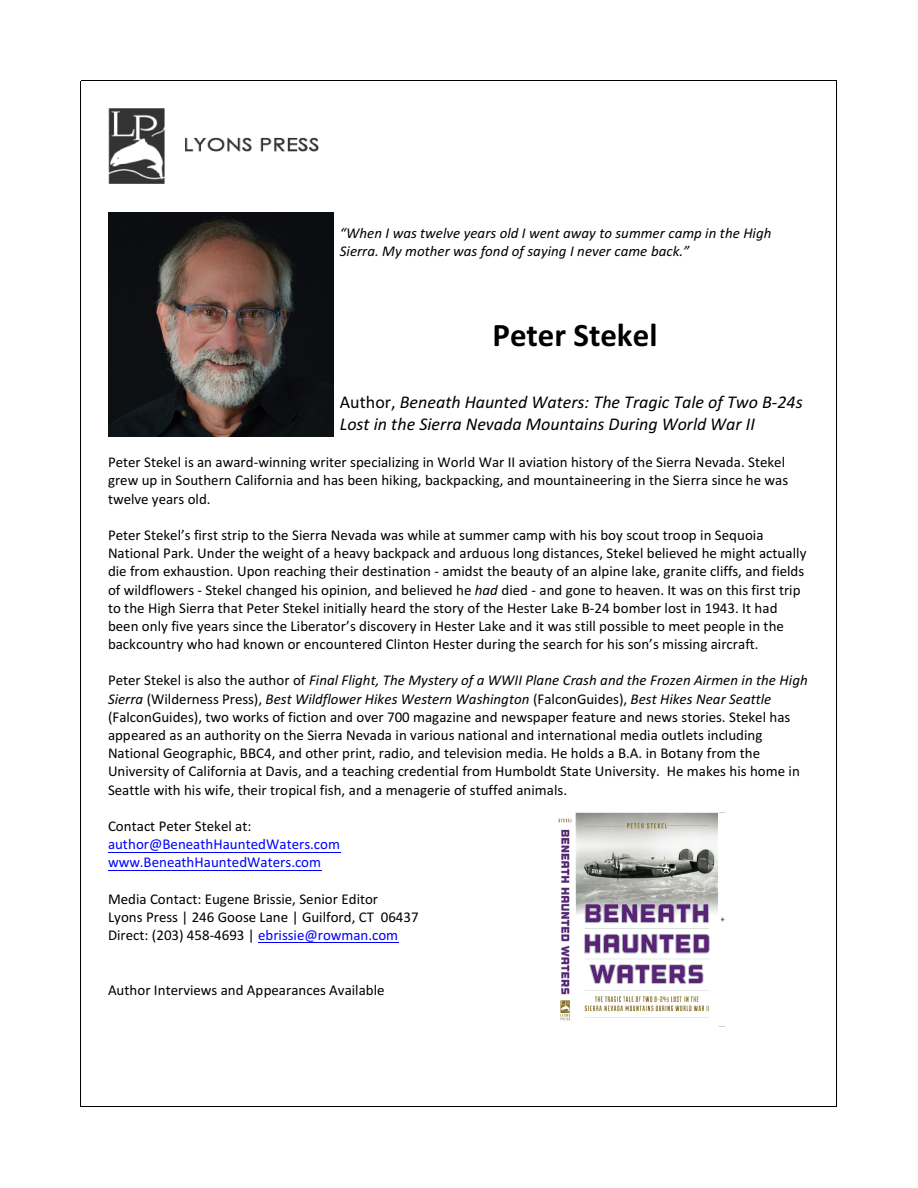
<style>
.page{position:relative;width:918px;height:1188px;background:#fff}
.page>*{position:absolute;margin:0;border:0;box-sizing:border-box;transform-origin:0 0}
.t1{font:700 33px "Calibri";color:#000}
.t2{font:italic 18px/21.9px "Calibri";color:#000}
.t3{font:15px/18.1px "Calibri";color:#000}
.t4{font:italic 15px/18.1px "Calibri";color:#000}
.t5{font:15px/18.1px "Calibri";color:#00f}
.s1{font-style:normal}
.s2{font-style:italic}
.s3{color:#00f}
</style>
<div class="page">
<hr style="left:108px;top:852px;width:232px;height:1px;background:#00f">
<hr style="left:108px;top:870px;width:213px;height:1px;background:#00f">
<hr style="left:258px;top:942px;width:140px;height:1px;background:#00f">
<img style="left:108px;top:108px;width:210px;height:75px">
<img style="left:108px;top:212px;width:225px;height:224px">
<img style="left:558px;top:812px;width:167px;height:215px">
<p class="t4" style="left:340px;top:225px;width:433px">“When I was twelve years old I went away to summer camp in the High<br>Sierra. My mother was fond of saying I never came back.”</p>
<h1 class="t1" style="left:492px;top:321px;width:166px">Peter Stekel</h1>
<p class="t2" style="left:340px;top:393px;width:464px"><span class="s1">Author,</span> Beneath Haunted Waters: The Tragic Tale of Two B-24s<br>Lost in the Sierra Nevada Mountains During World War II</p>
<p class="t3" style="left:108px;top:454px;width:682px">Peter Stekel is an award-winning writer specializing in World War II aviation history of the Sierra Nevada. Stekel grew up in Southern California and has been hiking, backpacking, and mountaineering in the Sierra since he was twelve years old.</p>
<p class="t3" style="left:108px;top:527px;width:700px">Peter Stekel’s first strip to the Sierra Nevada was while at summer camp with his boy scout troop in Sequoia National Park. Under the weight of a heavy backpack and arduous long distances, Stekel believed he might actually die from exhaustion. Upon reaching their destination - amidst the beauty of an alpine lake, granite cliffs, and fields of wildflowers - Stekel changed his opinion, and believed he <span class="s2">had</span> died - and gone to heaven. It was on this first trip to the High Sierra that Peter Stekel initially heard the story of the Hester Lake B-24 bomber lost in 1943. It had been only five years since the Liberator’s discovery in Hester Lake and it was still possible to meet people in the backcountry who had known or encountered Clinton Hester during the search for his son’s missing aircraft.</p>
<p class="t3" style="left:108px;top:673px;width:701px">Peter Stekel is also the author of <span class="s2">Final Flight, The Mystery of a WWII Plane Crash and the Frozen Airmen in the High Sierra</span> (Wilderness Press), <span class="s2">Best Wildflower Hikes Western Washington</span> (FalconGuides), <span class="s2">Best Hikes Near Seattle </span>(FalconGuides), two works of fiction and over 700 magazine and newspaper feature and news stories. Stekel has appeared as an authority on the Sierra Nevada in various national and international media outlets including National Geographic, BBC4, and other print, radio, and television media. He holds a B.A. in Botany from the University of California at Davis, and a teaching credential from Humboldt State University. He makes his home in Seattle with his wife, their tropical fish, and a menagerie of stuffed animals.</p>
<p class="t3" style="left:108px;top:818px;width:145px">Contact Peter Stekel at:</p>
<p class="t5" style="left:108px;top:836px;width:234px">author@BeneathHauntedWaters.com www.BeneathHauntedWaters.com</p>
<p class="t3" style="left:108px;top:891px;width:312px">Media Contact: Eugene Brissie, Senior Editor<br>Lyons Press | 246 Goose Lane | Guilford, CT 06437<br>Direct: (203) 458-4693 | <span class="s3">ebrissie@rowman.com</span></p>
<p class="t3" style="left:108px;top:982px;width:278px">Author Interviews and Appearances Available</p>
</div>
